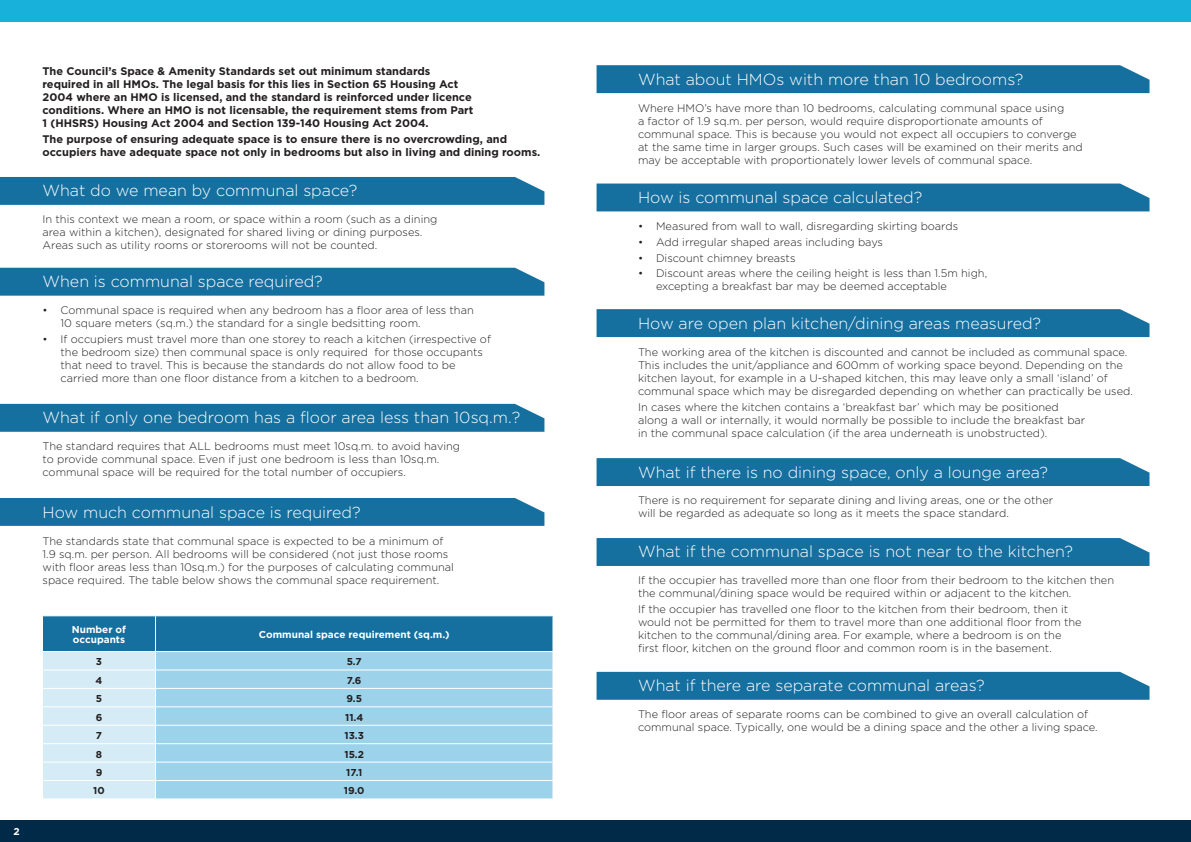
<style>
.page{position:relative;width:1191px;height:842px;background:#fff}
.page>*{position:absolute;margin:0;border:0;box-sizing:border-box;transform-origin:0 0}
.t1{font:300 16px "Gotham";color:#fff}
.t2{font:300 11px/13px "Gotham";color:#231f20}
.t3{font:700 11px/13px "Gotham";color:#231f20}
.t4{font:700 10px/10px "Gotham";color:#fff}
.t5{font:700 10px "Gotham";color:#231f20}
</style>
<div class="page">
<div style="left:596px;top:184px;width:553px;height:27px;background:#1570a0"></div>
<div style="left:596px;top:65px;width:553px;height:28px;background:#1570a0"></div>
<div style="left:596px;top:309px;width:553px;height:28px;background:#1570a0"></div>
<div style="left:596px;top:458px;width:553px;height:28px;background:#1570a0"></div>
<div style="left:596px;top:538px;width:553px;height:28px;background:#1570a0"></div>
<div style="left:0;top:820px;width:1191px;height:22px;background:#002a47"></div>
<div style="left:0;top:177px;width:544px;height:28px;background:#1570a0"></div>
<div style="left:0;top:268px;width:544px;height:28px;background:#1570a0"></div>
<div style="left:0;top:0;width:1191px;height:22px;background:#18b1da"></div>
<div style="left:0;top:404px;width:544px;height:28px;background:#1570a0"></div>
<svg style="left:42px;top:616px;width:511px;height:182px;background:#90c6df"></svg>
<div style="left:0;top:498px;width:544px;height:28px;background:#1570a0"></div>
<div style="left:596px;top:672px;width:553px;height:28px;background:#1570a0"></div>
<p class="t4" style="left:14px;top:826px;width:8px">2</p>
<p class="t3" style="left:43px;top:65px;width:432px">The Council’s Space &amp; Amenity Standards set out minimum standards required in all HMOs. The legal basis for this lies in Section 65 Housing Act 2004 where an HMO is licensed, and the standard is reinforced under licence conditions. Where an HMO is not licensable, the requirement stems from Part 1 (HHSRS) Housing Act 2004 and Section 139-140 Housing Act 2004.</p>
<p class="t3" style="left:43px;top:133px;width:499px">The purpose of ensuring adequate space is to ensure there is no overcrowding, and occupiers have adequate space not only in bedrooms but also in living and dining rooms.</p>
<p class="t1" style="left:43px;top:182px;width:316px">What do we mean by communal space?</p>
<p class="t2" style="left:43px;top:213px;width:396px">In this context we mean a room, or space within a room (such as a dining area within a kitchen), designated for shared living or dining purposes.<br>Areas such as utility rooms or storerooms will not be counted.</p>
<p class="t1" style="left:43px;top:273px;width:282px">When is communal space required?</p>
<p class="t2" style="left:61px;top:303px;width:415px;text-indent:-18px">• Communal space is required when any bedroom has a floor area of less than<br>10 square meters (sq.m.) the standard for a single bedsitting room.</p>
<p class="t2" style="left:61px;top:332px;width:432px;text-indent:-18px">• If occupiers must travel more than one storey to reach a kitchen (irrespective of the bedroom size) then communal space is only required for those occupants that need to travel. This is because the standards do not allow food to be carried more than one floor distance from a kitchen to a bedroom.</p>
<p class="t1" style="left:43px;top:409px;width:479px">What if only one bedroom has a floor area less than 10sq.m.?</p>
<p class="t2" style="left:43px;top:440px;width:419px">The standard requires that ALL bedrooms must meet 10sq.m. to avoid having to provide communal space. Even if just one bedroom is less than 10sq.m. communal space will be required for the total number of occupiers.</p>
<p class="t1" style="left:43px;top:504px;width:320px">How much communal space is required?</p>
<p class="t2" style="left:43px;top:535px;width:413px">The standards state that communal space is expected to be a minimum of 1.9 sq.m. per person. All bedrooms will be considered (not just those rooms with floor areas less than 10sq.m.) for the purposes of calculating communal space required. The table below shows the communal space requirement.</p>
<p class="t4" style="left:72px;top:624px;width:56px">Number of occupants</p>
<p class="t4" style="left:259px;top:629px;width:192px">Communal space requirement (sq.m.)</p>
<p class="t5" style="left:96px;top:656px;width:8px">3</p>
<p class="t5" style="left:347px;top:656px;width:17px">5.7</p>
<p class="t5" style="left:96px;top:674px;width:8px">4</p>
<p class="t5" style="left:347px;top:674px;width:16px">7.6</p>
<p class="t5" style="left:96px;top:693px;width:8px">5</p>
<p class="t5" style="left:346px;top:693px;width:17px">9.5</p>
<p class="t5" style="left:96px;top:711px;width:8px">6</p>
<p class="t5" style="left:345px;top:711px;width:20px">11.4</p>
<p class="t5" style="left:96px;top:730px;width:8px">7</p>
<p class="t5" style="left:344px;top:730px;width:21px">13.3</p>
<p class="t5" style="left:96px;top:748px;width:8px">8</p>
<p class="t5" style="left:344px;top:748px;width:21px">15.2</p>
<p class="t5" style="left:96px;top:767px;width:8px">9</p>
<p class="t5" style="left:346px;top:767px;width:17px">17.1</p>
<p class="t5" style="left:93px;top:785px;width:13px">10</p>
<p class="t5" style="left:344px;top:785px;width:22px">19.0</p>
<p class="t1" style="left:638px;top:71px;width:387px">What about HMOs with more than 10 bedrooms?</p>
<p class="t2" style="left:638px;top:102px;width:446px">Where HMO’s have more than 10 bedrooms, calculating communal space using<br>a factor of 1.9 sq.m. per person, would require disproportionate amounts of communal space. This is because you would not expect all occupiers to converge at the same time in larger groups. Such cases will be examined on their merits and may be acceptable with proportionately lower levels of communal space.</p>
<p class="t1" style="left:638px;top:189px;width:286px">How is communal space calculated?</p>
<p class="t2" style="left:638px;top:219px;width:321px">• Measured from wall to wall, disregarding skirting boards</p>
<p class="t2" style="left:638px;top:235px;width:247px">• Add irregular shaped areas including bays</p>
<p class="t2" style="left:638px;top:251px;width:159px">• Discount chimney breasts</p>
<p class="t2" style="left:656px;top:267px;width:333px;text-indent:-18px">• Discount areas where the ceiling height is less than 1.5m high, excepting a breakfast bar may be deemed acceptable</p>
<p class="t1" style="left:638px;top:315px;width:404px">How are open plan kitchen/dining areas measured?</p>
<p class="t2" style="left:638px;top:346px;width:496px">The working area of the kitchen is discounted and cannot be included as communal space.<br>This includes the unit/appliance and 600mm of working space beyond. Depending on the kitchen layout, for example in a U-shaped kitchen, this may leave only a small ‘island’ of communal space which may be disregarded depending on whether can practically be used.</p>
<p class="t2" style="left:638px;top:401px;width:449px">In cases where the kitchen contains a ‘breakfast bar’ which may be positioned along a wall or internally, it would normally be possible to include the breakfast bar in the communal space calculation (if the area underneath is unobstructed).</p>
<p class="t1" style="left:638px;top:463px;width:411px">What if there is no dining space, only a lounge area?</p>
<p class="t2" style="left:638px;top:494px;width:417px">There is no requirement for separate dining and living areas, one or the other will be regarded as adequate so long as it meets the space standard.</p>
<p class="t1" style="left:638px;top:543px;width:436px">What if the communal space is not near to the kitchen?</p>
<p class="t2" style="left:638px;top:574px;width:477px">If the occupier has travelled more than one floor from their bedroom to the kitchen then the communal/dining space would be required within or adjacent to the kitchen.</p>
<p class="t2" style="left:638px;top:603px;width:445px">If the occupier has travelled one floor to the kitchen from their bedroom, then it would not be permitted for them to travel more than one additional floor from the kitchen to the communal/dining area. For example, where a bedroom is on the first floor, kitchen on the ground floor and common room is in the basement.</p>
<p class="t1" style="left:638px;top:677px;width:348px">What if there are separate communal areas?</p>
<p class="t2" style="left:638px;top:708px;width:461px">The floor areas of separate rooms can be combined to give an overall calculation of communal space. Typically, one would be a dining space and the other a living space.</p>
</div>
